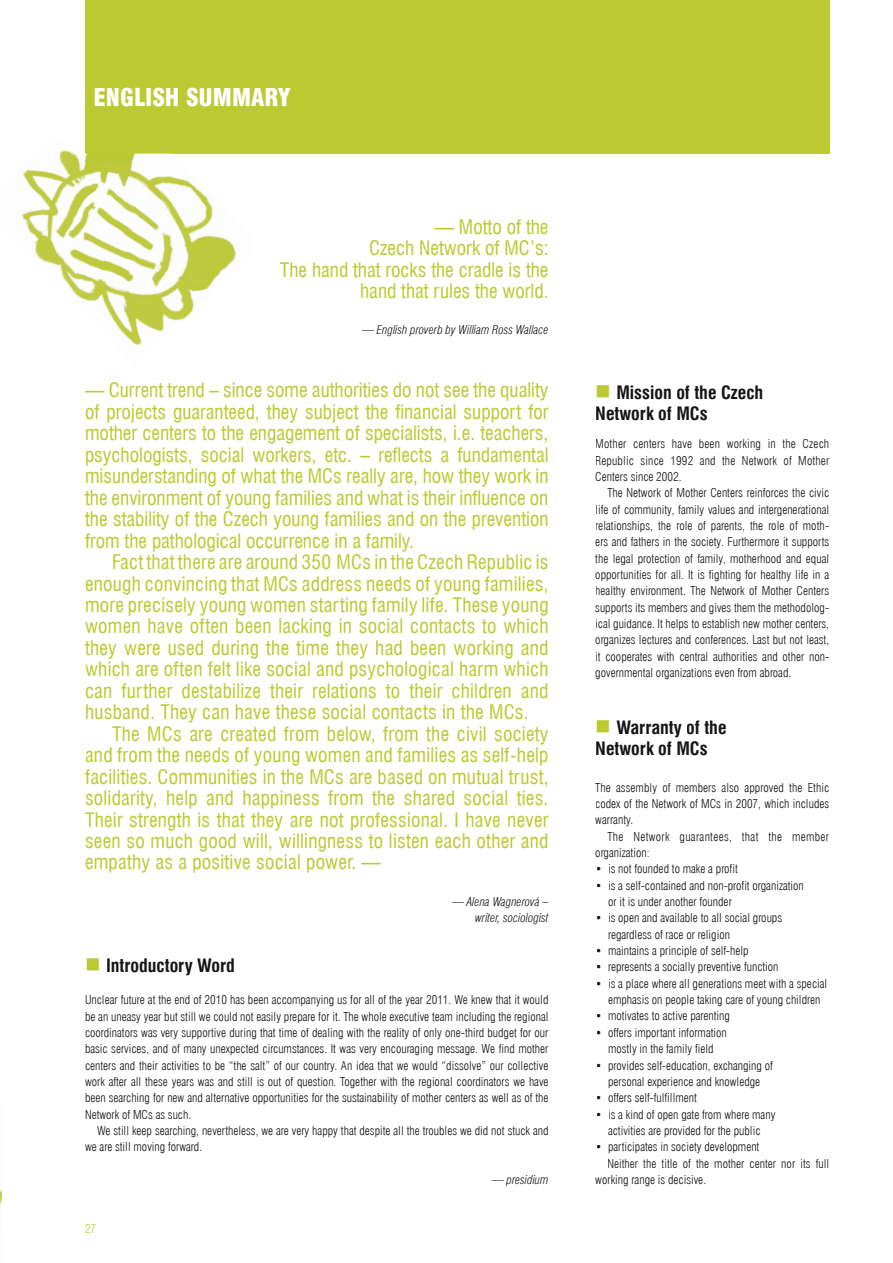
<style>
.page{position:relative;width:893px;height:1263px;background:#fff}
.page>*{position:absolute;margin:0;border:0;box-sizing:border-box;transform-origin:0 0}
.t1{font:900 condensed 24px "Swiss 721 AT";color:#fff}
.t2{font:condensed 19.5px/21.5px "Swiss 721 AT";color:#bcca32;text-align:justify}
.t3{font:700 condensed 18px/21px "Swiss 721 AT";color:#131516}
.t4{font:300 condensed 12px/16.4px "Swiss 721 AT";color:#131516;text-align:justify}
.t5{font:italic 300 condensed 12px/16.4px "Swiss 721 AT";color:#131516;text-align:right}
.t6{font:300 condensed 12px/16.4px "Swiss 721 AT";letter-spacing:.025em;color:#131516}
.t7{font:300 condensed 12px "Swiss 721 AT";color:#bcca32}
.s1{color:#bcca32}
</style>
<div class="page">
<img style="left:0;top:1190px;width:2px;height:24px">
<div style="left:85px;top:0;width:744px;height:154px;background:#bcca32"></div>
<img style="left:21px;top:150px;width:216px;height:196px">
<h1 class="t1" style="left:94px;top:83px;width:198px">ENGLISH SUMMARY</h1>
<h2 class="t2" style="left:280px;top:216px;width:270px;text-align:right">— Motto of the<br>Czech Network of MC’s:<br>The hand that rocks the cradle is the hand that rules the world.</h2>
<p class="t5" style="left:362px;top:321px;width:188px">— English proverb by William Ross Wallace</p>
<p class="t2" style="left:85px;top:379px;width:465px">— Current trend – since some authorities do not see the quality of projects guaranteed, they subject the financial support for mother centers to the engagement of specialists, i.e. teachers, psychologists, social workers, etc. – reflects a fundamental misunderstanding of what the MCs really are, how they work in the environment of young families and what is their influence on the stability of the Czech young families and on the prevention from the pathological occurrence in a family.</p>
<p class="t2" style="left:85px;top:551px;width:465px;text-indent:27px">Fact that there are around 350 MCs in the Czech Republic is enough convincing that MCs address needs of young families, more precisely young women starting family life. These young women have often been lacking in social contacts to which they were used during the time they had been working and which are often felt like social and psychological harm which can further destabilize their relations to their children and husband. They can have these social contacts in the MCs.</p>
<p class="t2" style="left:85px;top:723px;width:465px;text-indent:27px">The MCs are created from below, from the civil society and from the needs of young women and families as self-help facilities. Communities in the MCs are based on mutual trust, solidarity, help and happiness from the shared social ties.<br>Their strength is that they are not professional. I have never seen so much good will, willingness to listen each other and empathy as a positive social power. —</p>
<p class="t5" style="left:452px;top:893px;width:98px">— Alena Wagnerová – writer, sociologist</p>
<h3 class="t3" style="left:85px;top:955px;width:151px"><span class="s1">■</span> Introductory Word</h3>
<p class="t4" style="left:85px;top:992px;width:465px">Unclear future at the end of 2010 has been accompanying us for all of the year 2011. We knew that it would be an uneasy year but still we could not easily prepare for it. The whole executive team including the regional coordinators was very supportive during that time of dealing with the reality of only one-third budget for our basic services, and of many unexpected circumstances. It was very encouraging message. We find mother centers and their activities to be “the salt” of our country. An idea that we would “dissolve” our collective work after all these years was and still is out of question. Together with the regional coordinators we have been searching for new and alternative opportunities for the sustainability of mother centers as well as of the Network of MCs as such.</p>
<p class="t4" style="left:85px;top:1122px;width:465px;text-indent:12px">We still keep searching, nevertheless, we are very happy that despite all the troubles we did not stuck and we are still moving forward.</p>
<p class="t5" style="left:492px;top:1171px;width:58px">— presidium</p>
<p class="t7" style="left:85px;top:1221px;width:13px">27</p>
<h3 class="t3" style="left:595px;top:382px;width:169px"><span class="s1">■</span> Mission of the Czech<br>Network of MCs</h3>
<p class="t4" style="left:595px;top:436px;width:236px">Mother centers have been working in the Czech Republic since 1992 and the Network of Mother Centers since 2002.</p>
<p class="t4" style="left:595px;top:485px;width:235px;text-indent:12px">The Network of Mother Centers reinforces the civic life of community, family values and intergenerational relationships, the role of parents, the role of moth&shy;ers and fathers in the society. Furthermore it supports the legal protection of family, motherhood and equal opportunities for all. It is fighting for healthy life in a healthy environment. The Network of Mother Centers supports its members and gives them the methodolog&shy;ical guidance. It helps to establish new mother centers, organizes lectures and conferences. Last but not least, it cooperates with central authorities and other non&shy;governmental organizations even from abroad.</p>
<h3 class="t3" style="left:595px;top:717px;width:133px"><span class="s1">■</span> Warranty of the<br>Network of MCs</h3>
<p class="t4" style="left:595px;top:779px;width:235px">The assembly of members also approved the Ethic codex of the Network of MCs in 2007, which includes warranty.</p>
<p class="t6" style="left:595px;top:828px;width:235px;text-indent:12px">The Network guarantees, that the member organization:</p>
<p class="t4" style="left:595px;top:861px;width:144px">• is not founded to make a profit</p>
<p class="t4" style="left:608px;top:877px;width:197px;text-indent:-13px">• is a self-contained and non-profit organization or it is under another founder</p>
<p class="t4" style="left:608px;top:910px;width:176px;text-indent:-13px">• is open and available to all social groups regardless of race or religion</p>
<p class="t4" style="left:595px;top:942px;width:155px">• maintains a principle of self-help</p>
<p class="t4" style="left:595px;top:959px;width:185px">• represents a socially preventive function</p>
<p class="t4" style="left:595px;top:975px;width:233px;text-align:center">• is a place where all generations meet with a special emphasis on people taking care of young children</p>
<p class="t4" style="left:595px;top:1008px;width:136px">• motivates to active parenting</p>
<p class="t4" style="left:595px;top:1024px;width:133px;text-align:center">• offers important information mostly in the family field</p>
<p class="t4" style="left:595px;top:1057px;width:179px;text-align:center">• provides self-education, exchanging of personal experience and knowledge</p>
<p class="t4" style="left:595px;top:1090px;width:103px">• offers self-fulfillment</p>
<p class="t4" style="left:595px;top:1106px;width:182px;text-align:center">• is a kind of open gate from where many activities are provided for the public</p>
<p class="t4" style="left:595px;top:1139px;width:166px">• participates in society development</p>
<p class="t4" style="left:607px;top:1155px;width:224px">Neither the title of the mother center nor its full</p>
<p class="t4" style="left:595px;top:1171px;width:112px">working range is decisive.</p>
</div>
